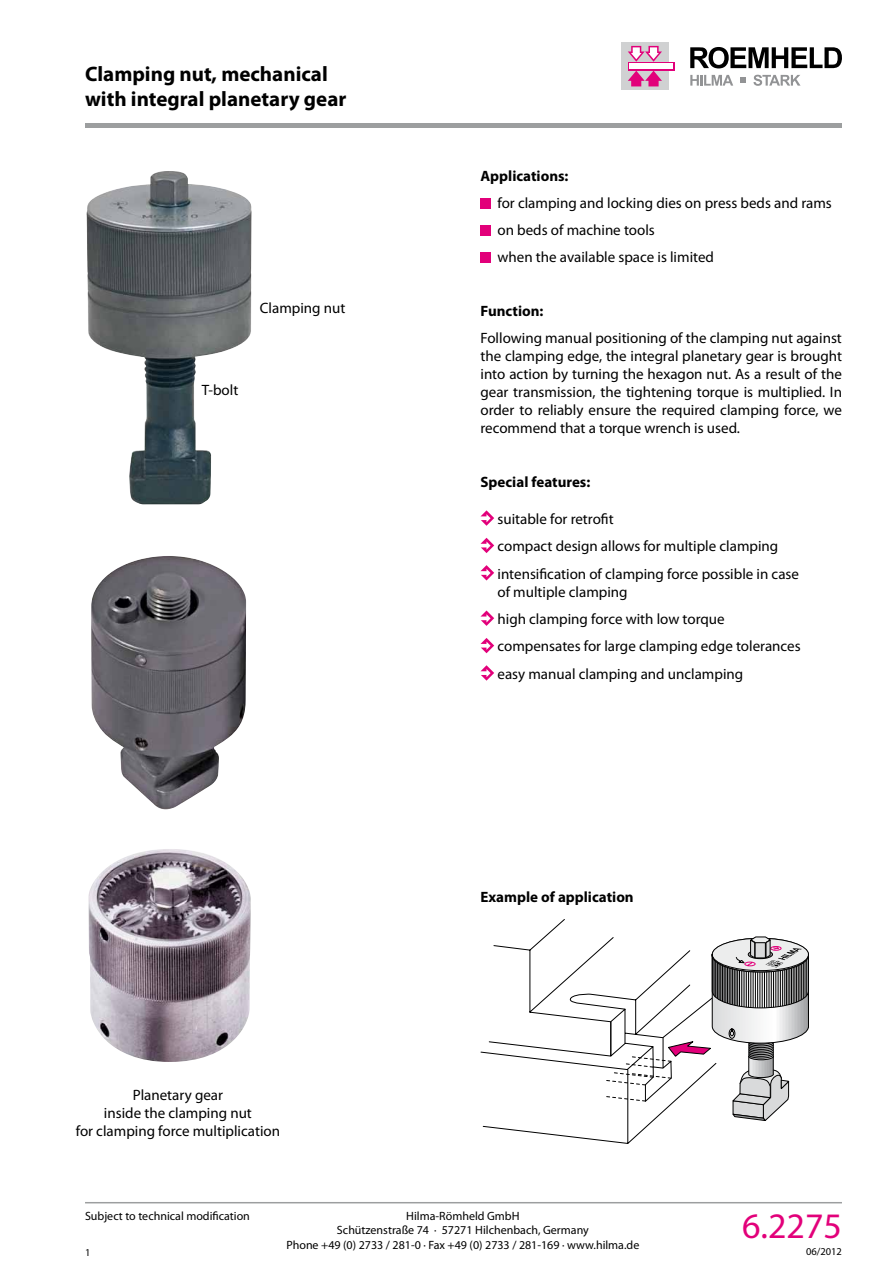
<style>
.page{position:relative;width:893px;height:1263px;background:#fff}
.page>*{position:absolute;margin:0;border:0;box-sizing:border-box;transform-origin:0 0}
.t1{font:36px "Myriad Pro";color:#e2007a}
.t2{font:700 21px/25.2px "Myriad Pro";color:#000}
.t3{font:15px/18px "Myriad Pro";color:#000}
.t4{font:700 15px "Myriad Pro";color:#000}
.t5{font:12px/14.4px "Myriad Pro";color:#000;text-align:center}
.t6{font:10.5px "Myriad Pro";color:#000}
</style>
<div class="page">
<hr style="left:85px;top:1202px;width:757px;height:1px;background:#9c9e9f">
<div style="left:85px;top:123px;width:757px;height:5px;background:#9c9e9f"></div>
<div style="left:622px;top:43px;width:47px;height:47px;background:#d0d1d2"></div>
<div style="left:628px;top:62px;width:47px;height:8px;background:#e2007a"></div>
<div style="left:629px;top:63px;width:44px;height:6px;background:#fff"></div>
<svg style="left:628px;top:46px;width:34px;height:16px"></svg>
<svg style="left:628px;top:71px;width:34px;height:15px"></svg>
<svg style="left:690px;top:47px;width:152px;height:21px"></svg>
<svg style="left:690px;top:75px;width:43px;height:11px"></svg>
<svg style="left:753px;top:75px;width:47px;height:11px"></svg>
<svg style="left:741px;top:78px;width:5px;height:5px"></svg>
<img style="left:89px;top:849px;width:162px;height:213px">
<svg style="left:480px;top:919px;width:173px;height:225px"></svg>
<svg style="left:567px;top:936px;width:242px;height:185px"></svg>
<img style="left:86px;top:171px;width:166px;height:333px">
<img style="left:91px;top:556px;width:155px;height:253px">
<div style="left:480px;top:198px;width:11px;height:10px;background:#e2007a"></div>
<div style="left:480px;top:225px;width:11px;height:10px;background:#e2007a"></div>
<div style="left:480px;top:252px;width:11px;height:10px;background:#e2007a"></div>
<svg style="left:480px;top:510px;width:14px;height:16px"></svg>
<svg style="left:480px;top:538px;width:14px;height:15px"></svg>
<svg style="left:480px;top:565px;width:14px;height:15px"></svg>
<svg style="left:480px;top:610px;width:14px;height:16px"></svg>
<svg style="left:480px;top:638px;width:14px;height:15px"></svg>
<svg style="left:480px;top:665px;width:14px;height:16px"></svg>
<h2 class="t2" style="left:85px;top:61px;width:263px">Clamping nut, mechanical with integral planetary gear</h2>
<p class="t3" style="left:260px;top:299px;width:87px">Clamping nut</p>
<p class="t3" style="left:202px;top:381px;width:38px">T-bolt</p>
<p class="t3" style="left:76px;top:1086px;width:206px;text-align:center">Planetary gear<br>inside the clamping nut<br>for clamping force multiplication</p>
<p class="t4" style="left:480px;top:166px;width:90px">Applications:</p>
<p class="t3" style="left:497px;top:190px;width:336px;line-height:27px">for clamping and locking dies on press beds and rams on beds of machine tools<br>when the available space is limited</p>
<p class="t4" style="left:480px;top:301px;width:64px">Function:</p>
<p class="t3" style="left:480px;top:329px;width:363px;text-align:justify">Following manual positioning of the clamping nut against the clamping edge, the integral planetary gear is brought into action by turning the hexagon nut. As a result of the gear transmission, the tightening torque is multiplied. In order to reliably ensure the required clamping force, we recommend that a torque wrench is used.</p>
<p class="t4" style="left:480px;top:472px;width:111px">Special features:</p>
<p class="t3" style="left:497px;top:505px;width:303px;line-height:27.3px">suitable for retrofit<br>compact design allows for multiple clamping intensification of clamping force possible in case</p>
<p class="t3" style="left:497px;top:578px;width:305px;line-height:27.3px">of multiple clamping<br>high clamping force with low torque compensates for large clamping edge tolerances easy manual clamping and unclamping</p>
<p class="t4" style="left:480px;top:887px;width:155px">Example of application</p>
<p class="t5" style="left:85px;top:1208px;width:166px">Subject to technical modification</p>
<p class="t6" style="left:85px;top:1246px;width:7px">1</p>
<p class="t5" style="left:286px;top:1208px;width:354px">Hilma-Römheld GmbH<br>Schützenstraße 74 · 57271 Hilchenbach, Germany<br>Phone +49 (0) 2733 / 281-0 · Fax +49 (0) 2733 / 281-169 · www.hilma.de</p>
<h1 class="t1" style="left:742px;top:1203px;width:101px">6.2275</h1>
<p class="t6" style="left:806px;top:1245px;width:37px">06/2012</p>
</div>
